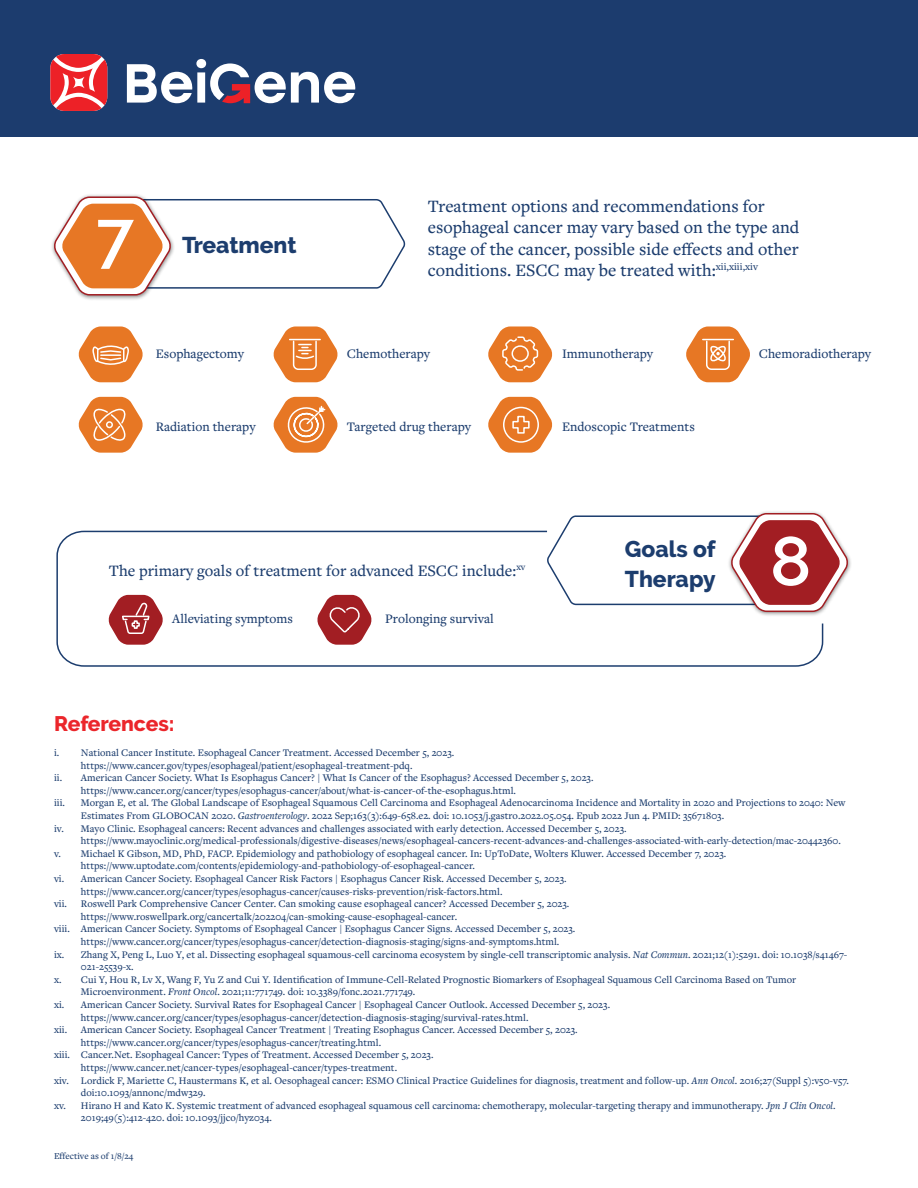
<style>
.page{position:relative;width:918px;height:1188px;background:#fff}
.page>*{position:absolute;margin:0;border:0;box-sizing:border-box;transform-origin:0 0}
.t1{font:600 69px "Raleway";color:#fff}
.t2{font:800 22.8px/30px "Raleway";color:#1c3d6e}
.t3{font:800 21px "Raleway";letter-spacing:-.005em;color:#eb262b}
.t4{font:500 18px/21.6px "Freight Text Pro";color:#1c3d6e}
.t5{font:500 16.5px "Freight Text Pro";color:#1c3d6e}
.t6{font:500 13.5px "Freight Text Pro";color:#1c3d6e}
.t7{font:500 10.5px "Freight Text Pro";color:#1c3d6e}
.t8{font:500 9.45px "Freight Text Pro";color:#1c3d6e}
.s1{font-style:italic}
</style>
<div class="page">
<div style="left:0;top:0;width:918px;height:137px;background:#1c3c6e"></div>
<svg style="left:50px;top:54px;width:57px;height:57px;background:#e6555c"></svg>
<svg style="left:127px;top:59px;width:229px;height:44px"></svg>
<div style="left:50px;top:194px;width:125px;height:107px;background:#000;opacity:.47"></div>
<svg style="left:52px;top:196px;width:354px;height:100px"></svg>
<svg style="left:563px;top:512px;width:287px;height:98px"></svg>
<svg style="left:56px;top:530px;width:768px;height:137px"></svg>
<svg style="left:78px;top:397px;width:65px;height:56px"></svg>
<div style="left:106px;top:421px;width:7px;height:7px;border:2px solid #fff;border-radius:50%"></div>
<svg style="left:488px;top:397px;width:65px;height:56px"></svg>
<svg style="left:273px;top:326px;width:65px;height:56px"></svg>
<svg style="left:273px;top:397px;width:65px;height:56px"></svg>
<svg style="left:488px;top:326px;width:65px;height:56px"></svg>
<div style="left:512px;top:345px;width:17px;height:17px;border:2px solid #fff;border-radius:50%"></div>
<svg style="left:686px;top:326px;width:64px;height:56px"></svg>
<svg style="left:78px;top:326px;width:65px;height:56px"></svg>
<h1 class="t1" style="left:96px;top:205px;width:39px">7</h1>
<h2 class="t2" style="left:182px;top:230px;width:116px">Treatment</h2>
<h3 class="t4" style="left:428px;top:194px;width:373px">Treatment options and recommendations for esophageal cancer may vary based on the type and stage of the cancer, possible side effects and other conditions. ESCC may be treated with:<sup>xii,xiii,xiv</sup></h3>
<p class="t6" style="left:156px;top:345px;width:90px">Esophagectomy</p>
<p class="t6" style="left:562px;top:345px;width:93px">Immunotherapy</p>
<p class="t6" style="left:347px;top:345px;width:85px">Chemotherapy</p>
<p class="t6" style="left:759px;top:345px;width:114px">Chemoradiotherapy</p>
<p class="t6" style="left:156px;top:417px;width:101px">Radiation therapy</p>
<p class="t6" style="left:562px;top:417px;width:134px">Endoscopic Treatments</p>
<p class="t6" style="left:347px;top:417px;width:126px">Targeted drug therapy</p>
<h3 class="t5" style="left:109px;top:560px;width:418px">The primary goals of treatment for advanced ESCC include:<sup>xv</sup></h3>
<p class="t6" style="left:172px;top:610px;width:122px">Alleviating symptoms</p>
<p class="t6" style="left:385px;top:610px;width:110px">Prolonging survival</p>
<h2 class="t2" style="left:625px;top:534px;width:92px">Goals of<br>Therapy</h2>
<h1 class="t1" style="left:770px;top:521px;width:43px">8</h1>
<h3 class="t3" style="left:54px;top:712px;width:122px">References:</h3>
<p class="t7" style="left:54px;top:746px;width:402px">i. National Cancer Institute. Esophageal Cancer Treatment. Accessed December 5, 2023.</p>
<p class="t7" style="left:81px;top:758px;width:333px">https://www.cancer.gov/types/esophageal/patient/esophageal-treatment-pdq.</p>
<p class="t7" style="left:54px;top:771px;width:541px">ii. American Cancer Society. What Is Esophagus Cancer? | What Is Cancer of the Esophagus? Accessed December 5, 2023.</p>
<p class="t7" style="left:81px;top:783px;width:437px">https://www.cancer.org/cancer/types/esophagus-cancer/about/what-is-cancer-of-the-esophagus.html.</p>
<p class="t7" style="left:54px;top:796px;width:13px">iii.</p>
<p class="t7" style="left:81px;top:796px;width:766px">Morgan E, et al. The Global Landscape of Esophageal Squamous Cell Carcinoma and Esophageal Adenocarcinoma Incidence and Mortality in 2020 and Projections to 2040: New</p>
<p class="t7" style="left:81px;top:809px;width:645px">Estimates From GLOBOCAN 2020. <span class="s1">Gastroenterology</span>. 2022 Sep;163(3):649-658.e2. doi: 10.1053/j.gastro.2022.05.054. Epub 2022 Jun 4. PMID: 35671803.</p>
<p class="t7" style="left:54px;top:821px;width:574px">iv. Mayo Clinic. Esophageal cancers: Recent advances and challenges associated with early detection. Accessed December 5, 2023.</p>
<p class="t7" style="left:81px;top:834px;width:761px">https://www.mayoclinic.org/medical-professionals/digestive-diseases/news/esophageal-cancers-recent-advances-and-challenges-associated-with-early-detection/mac-20442360.</p>
<p class="t7" style="left:54px;top:846px;width:674px">v. Michael K Gibson, MD, PhD, FACP. Epidemiology and pathobiology of esophageal cancer. In: UpToDate, Wolters Kluwer. Accessed December 7, 2023.</p>
<p class="t7" style="left:81px;top:859px;width:396px">https://www.uptodate.com/contents/epidemiology-and-pathobiology-of-esophageal-cancer.</p>
<p class="t7" style="left:54px;top:872px;width:514px">vi. American Cancer Society. Esophageal Cancer Risk Factors | Esophagus Cancer Risk. Accessed December 5, 2023.</p>
<p class="t7" style="left:81px;top:884px;width:423px">https://www.cancer.org/cancer/types/esophagus-cancer/causes-risks-prevention/risk-factors.html.</p>
<p class="t7" style="left:54px;top:897px;width:15px">vii.</p>
<p class="t7" style="left:81px;top:897px;width:490px">Roswell Park Comprehensive Cancer Center. Can smoking cause esophageal cancer? Accessed December 5, 2023.</p>
<p class="t7" style="left:81px;top:909px;width:378px">https://www.roswellpark.org/cancertalk/202204/can-smoking-cause-esophageal-cancer.</p>
<p class="t7" style="left:54px;top:922px;width:523px">viii. American Cancer Society. Symptoms of Esophageal Cancer | Esophagus Cancer Signs. Accessed December 5, 2023.</p>
<p class="t7" style="left:81px;top:935px;width:480px">https://www.cancer.org/cancer/types/esophagus-cancer/detection-diagnosis-staging/signs-and-symptoms.html.</p>
<p class="t7" style="left:54px;top:947px;width:795px">ix. Zhang X, Peng L, Luo Y, et al. Dissecting esophageal squamous-cell carcinoma ecosystem by single-cell transcriptomic analysis. <span class="s1">Nat Commun</span>. 2021;12(1):5291. doi: 10.1038/s41467-</p>
<p class="t7" style="left:81px;top:960px;width:54px">021-25539-x.</p>
<p class="t7" style="left:54px;top:972px;width:744px">x. Cui Y, Hou R, Lv X, Wang F, Yu Z and Cui Y. Identification of Immune-Cell-Related Prognostic Biomarkers of Esophageal Squamous Cell Carcinoma Based on Tumor</p>
<p class="t7" style="left:81px;top:985px;width:336px">Microenvironment. <span class="s1">Front Oncol</span>. 2021;11:771749. doi: 10.3389/fonc.2021.771749.</p>
<p class="t7" style="left:54px;top:998px;width:558px">xi. American Cancer Society. Survival Rates for Esophageal Cancer | Esophageal Cancer Outlook. Accessed December 5, 2023.</p>
<p class="t7" style="left:81px;top:1010px;width:449px">https://www.cancer.org/cancer/types/esophagus-cancer/detection-diagnosis-staging/survival-rates.html.</p>
<p class="t7" style="left:54px;top:1023px;width:15px">xii.</p>
<p class="t7" style="left:81px;top:1023px;width:498px">American Cancer Society. Esophageal Cancer Treatment | Treating Esophagus Cancer. Accessed December 5, 2023.</p>
<p class="t7" style="left:81px;top:1035px;width:302px">https://www.cancer.org/cancer/types/esophagus-cancer/treating.html.</p>
<p class="t7" style="left:54px;top:1048px;width:381px">xiii. Cancer.Net. Esophageal Cancer: Types of Treatment. Accessed December 5, 2023.</p>
<p class="t7" style="left:81px;top:1061px;width:318px">https://www.cancer.net/cancer-types/esophageal-cancer/types-treatment.</p>
<p class="t7" style="left:54px;top:1073px;width:797px">xiv. Lordick F, Mariette C, Haustermans K, et al. Oesophageal cancer: ESMO Clinical Practice Guidelines for diagnosis, treatment and follow-up. <span class="s1">Ann Oncol</span>. 2016;27(Suppl 5):v50-v57.</p>
<p class="t7" style="left:81px;top:1086px;width:126px">doi:10.1093/annonc/mdw329.</p>
<p class="t7" style="left:54px;top:1098px;width:783px">xv. Hirano H and Kato K. Systemic treatment of advanced esophageal squamous cell carcinoma: chemotherapy, molecular-targeting therapy and immunotherapy. <span class="s1">Jpn J Clin Oncol</span>.</p>
<p class="t7" style="left:81px;top:1111px;width:192px">2019;49(5):412-420. doi: 10.1093/jjco/hyz034.</p>
<p class="t8" style="left:54px;top:1149px;width:81px">Effective as of 1/8/24</p>
</div>
